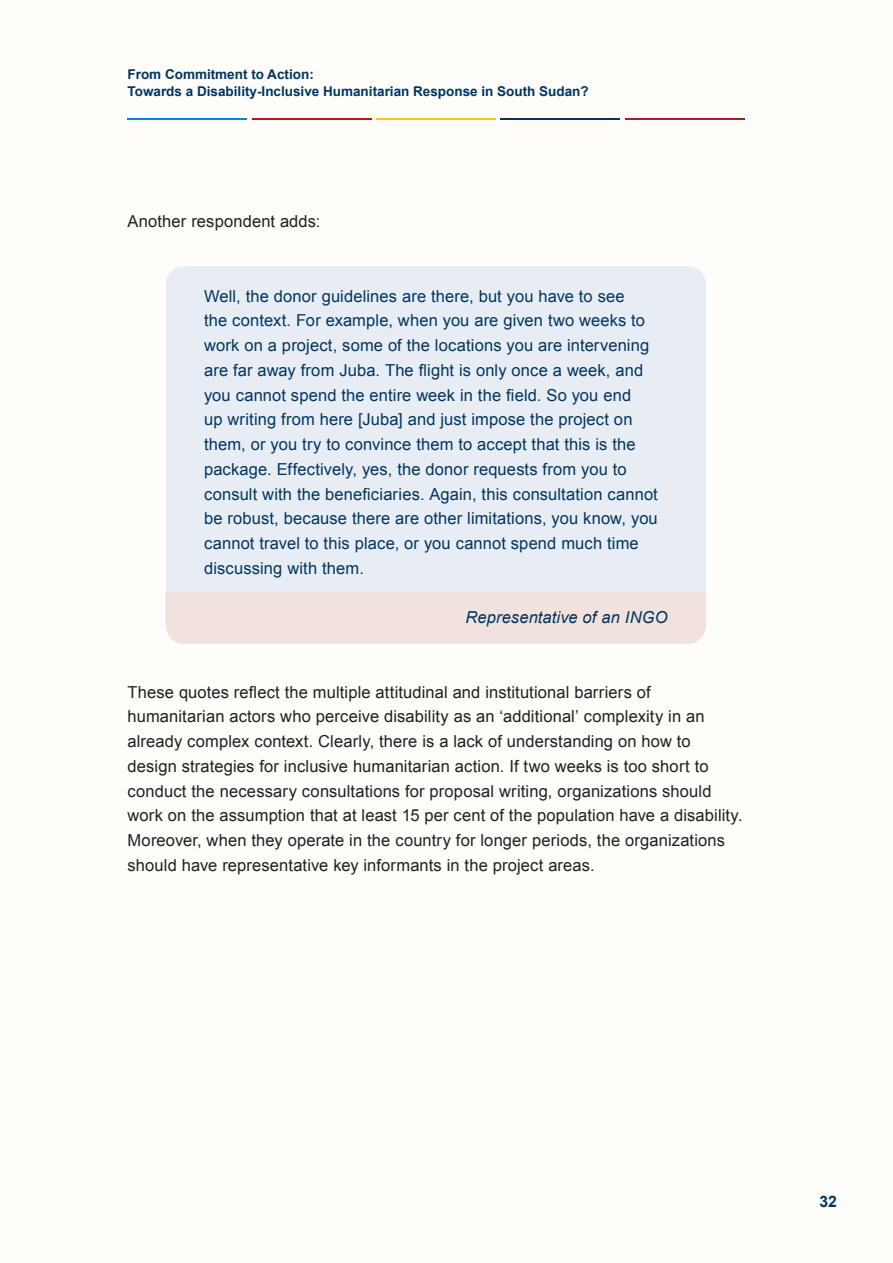
<style>
.page{position:relative;width:893px;height:1263px;background:#fefdfa}
.page>*{position:absolute;margin:0;border:0;box-sizing:border-box;transform-origin:0 0}
.t1{font:16.5px/24.8px "Arial";letter-spacing:.01em;color:#003562}
.Body{font:16.5px/24.8px "Arial";letter-spacing:.01em;color:#231f20}
.Quote_Interviewee{font:italic 16.5px "Arial";letter-spacing:.005em;color:#003562}
.t2{font:700 15.75px "Arial";color:#003562}
.t3{font:700 13.5px/16.5px "Arial";color:#003562}
</style>
<div class="page">
<hr style="left:128px;top:119px;width:119px;height:1px;background:#0088ce">
<hr style="left:252px;top:119px;width:119px;height:1px;background:#c4121a">
<hr style="left:376px;top:119px;width:119px;height:1px;background:#fec210">
<hr style="left:501px;top:119px;width:119px;height:1px;background:#003562">
<hr style="left:625px;top:119px;width:119px;height:1px;background:#9d2130">
<div style="left:166px;top:266px;width:540px;height:375px;background:#e8edf3;border-radius:18px"></div>
<div style="left:166px;top:592px;width:540px;height:52px;background:#f2e2de"></div>
<p class="t3" style="left:128px;top:67px;width:463px">From Commitment to Action:<br>Towards a Disability-Inclusive Humanitarian Response in South Sudan?</p>
<p class="Body" style="left:128px;top:209px;width:194px">Another respondent adds:</p>
<p class="t1" style="left:204px;top:284px;width:455px">Well, the donor guidelines are there, but you have to see<br>the context. For example, when you are given two weeks to work on a project, some of the locations you are intervening are far away from Juba. The flight is only once a week, and you cannot spend the entire week in the field. So you end<br>up writing from here [Juba] and just impose the project on them, or you try to convince them to accept that this is the package. Effectively, yes, the donor requests from you to consult with the beneficiaries. Again, this consultation cannot be robust, because there are other limitations, you know, you cannot travel to this place, or you cannot spend much time discussing with them.</p>
<p class="Quote_Interviewee" style="left:465px;top:607px;width:204px">Representative of an INGO</p>
<p class="Body" style="left:128px;top:680px;width:616px">These quotes reflect the multiple attitudinal and institutional barriers of humanitarian actors who perceive disability as an ‘additional’ complexity in an already complex context. Clearly, there is a lack of understanding on how to design strategies for inclusive humanitarian action. If two weeks is too short to conduct the necessary consultations for proposal writing, organizations should work on the assumption that at least 15 per cent of the population have a disability.<br>Moreover, when they operate in the country for longer periods, the organizations should have representative key informants in the project areas.</p>
<p class="t2" style="left:819px;top:1191px;width:19px">32</p>
</div>
